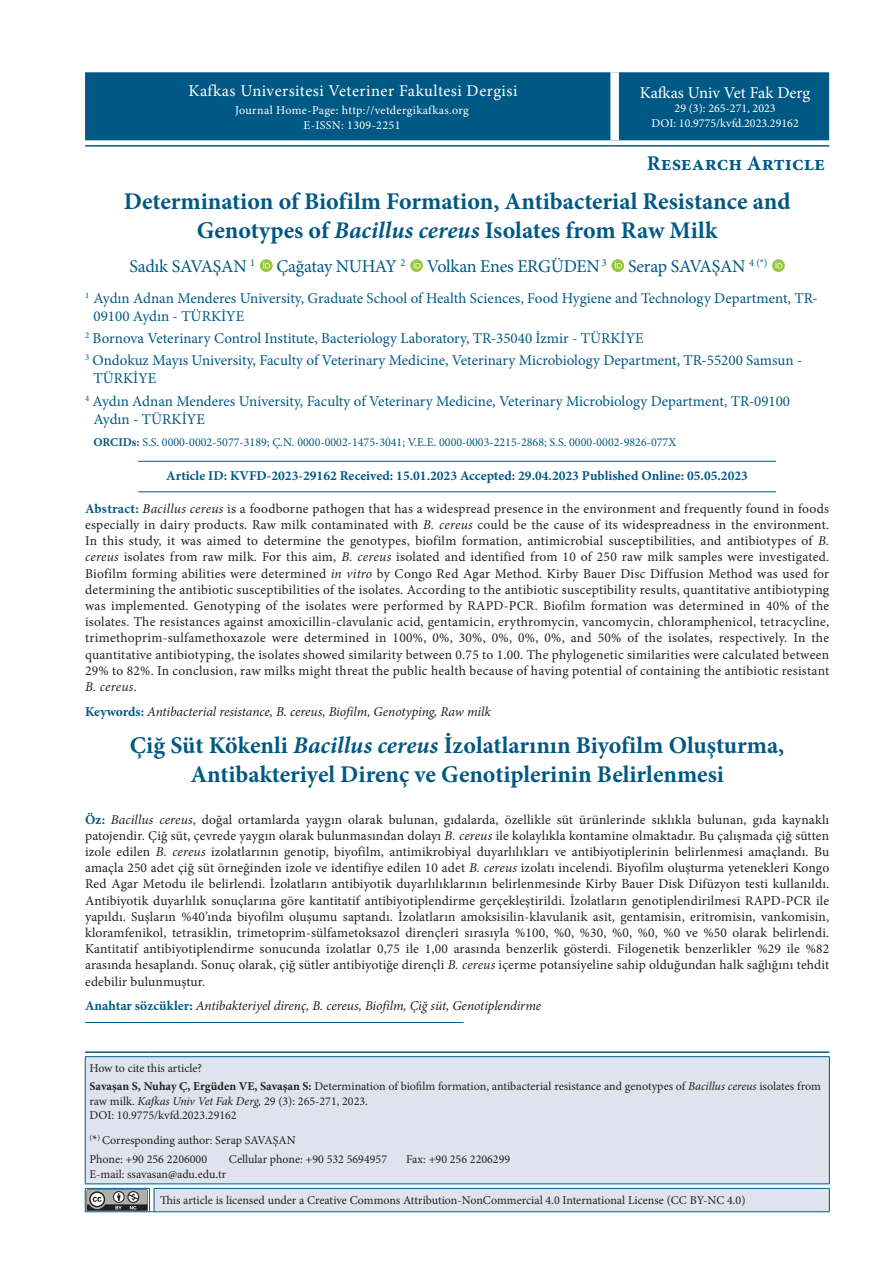
<style>
.page{position:relative;width:893px;height:1263px;background:#fff}
.page>*{position:absolute;margin:0;border:0;box-sizing:border-box;transform-origin:0 0}
.t1{font:700 24px/28.8px "Minion Pro";color:#005984;text-align:center}
.t2{font:700 21px "Minion Pro";color:#005984}
.t3{font:18px "Minion Pro";letter-spacing:-.015em;color:#005984}
.t4{font:16.5px "Minion Pro";letter-spacing:.025em;color:#fff}
.t5{font:16.5px "Minion Pro";letter-spacing:-.005em;color:#fff}
.t6{font:15px/22.2px "Minion Pro";color:#005984}
.t7{font:13.5px/16.2px "Minion Pro";letter-spacing:.01em;color:#231f20;text-align:justify}
.t8{font:italic 13.5px "Minion Pro";letter-spacing:-.01em;color:#231f20}
.t9{font:700 13.5px "Minion Pro";color:#005984}
.t10{font:12px/18.6px "Minion Pro";color:#231f20}
.t11{font:12px "Minion Pro";color:#005984}
.t12{font:12px/14.2px "Minion Pro";letter-spacing:.02em;color:#fff;text-align:center}
.t13{font:12px/14.4px "Minion Pro";color:#fff;text-align:center}
.s1{font-style:italic}
.s2{font-weight:700}
.s3{font-weight:700;color:#005984}
.s4{font-weight:700;font-style:normal;color:#005984}
.s5{font-size:13.5px}
</style>
<div class="page">
<div style="left:85px;top:72px;width:744px;height:68px;background:#005984"></div>
<div style="left:610px;top:72px;width:9px;height:68px;background:#fff"></div>
<hr style="left:85px;top:145px;width:530px;height:2px;background:#005984">
<hr style="left:615px;top:145px;width:214px;height:2px;background:#005984">
<hr style="left:138px;top:492px;width:638px;height:1px;background:#005984">
<hr style="left:138px;top:461px;width:638px;height:1px;background:#005984">
<hr style="left:85px;top:1022px;width:378px;height:1px;background:#005984">
<svg style="left:260px;top:259px;width:13px;height:13px"></svg>
<svg style="left:263px;top:262px;width:7px;height:6px"></svg>
<svg style="left:410px;top:259px;width:13px;height:13px"></svg>
<svg style="left:414px;top:262px;width:7px;height:6px"></svg>
<svg style="left:611px;top:259px;width:13px;height:13px"></svg>
<svg style="left:615px;top:262px;width:7px;height:6px"></svg>
<svg style="left:772px;top:259px;width:13px;height:13px"></svg>
<svg style="left:775px;top:262px;width:7px;height:6px"></svg>
<div style="left:86px;top:1057px;width:743px;height:154px;background:#dee4ed"></div>
<hr style="left:154px;top:1188px;width:676px;height:1px;background:#005984">
<svg style="left:829px;top:1188px;width:1px;height:23px"></svg>
<hr style="left:154px;top:1211px;width:676px;height:1px;background:#005984">
<hr style="left:85px;top:1051px;width:65px;height:2px;background:#005984">
<hr style="left:154px;top:1051px;width:675px;height:2px;background:#005984">
<hr style="left:85px;top:1056px;width:65px;height:1px;background:#005984">
<hr style="left:85px;top:1057px;width:1px;height:127px;background:#005984">
<svg style="left:150px;top:1051px;width:4px;height:6px"></svg>
<hr style="left:154px;top:1056px;width:676px;height:1px;background:#005984">
<hr style="left:829px;top:1057px;width:1px;height:127px;background:#005984">
<hr style="left:154px;top:1183px;width:676px;height:1px;background:#005984">
<svg style="left:85px;top:1183px;width:70px;height:29px"></svg>
<p class="t4" style="left:189px;top:80px;width:330px">Kafkas Universitesi Veteriner Fakultesi Dergisi</p>
<p class="t12" style="left:235px;top:104px;width:235px">Journal Home-Page: http://vetdergikafkas.org<br>E-ISSN: 1309-2251</p>
<p class="t5" style="left:640px;top:82px;width:172px">Kafkas Univ Vet Fak Derg</p>
<p class="t13" style="left:651px;top:101px;width:149px">29 (3): 265-271, 2023<br>DOI: 10.9775/kvfd.2023.29162</p>
<h2 class="t2" style="left:647px;top:148px;width:180px">Research Article</h2>
<h1 class="t1" style="left:124px;top:186px;width:668px">Determination of Biofilm Formation, Antibacterial Resistance and<br>Genotypes of <span class="s1">Bacillus cereus</span> Isolates from Raw Milk</h1>
<h3 class="t3" style="left:129px;top:254px;width:640px">Sadık SAVAŞAN <sup>1</sup> Çağatay NUHAY <sup>2</sup> Volkan Enes ERGÜDEN <sup>3</sup> Serap SAVAŞAN <sup>4</sup> <sup>(*)</sup></h3>
<p class="t6" style="left:94px;top:289px;width:726px;line-height:18px;text-indent:-9px"><sup>1</sup> Aydın Adnan Menderes University, Graduate School of Health Sciences, Food Hygiene and Technology Department, TR-<br>09100 Aydın - TÜRKİYE</p>
<p class="t6" style="left:85px;top:327px;width:719px"><sup>2</sup> Bornova Veterinary Control Institute, Bacteriology Laboratory, TR-35040 İzmir - TÜRKİYE<br><sup>3</sup> Ondokuz Mayıs University, Faculty of Veterinary Medicine, Veterinary Microbiology Department, TR-55200 Samsun -</p>
<p class="t6" style="left:85px;top:367px;width:707px;text-indent:9px">TÜRKİYE<br><sup>4</sup> Aydın Adnan Menderes University, Faculty of Veterinary Medicine, Veterinary Microbiology Department, TR-09100</p>
<p class="t6" style="left:94px;top:408px;width:113px">Aydın - TÜRKİYE</p>
<p class="t11" style="left:94px;top:434px;width:584px"><span class="s2">ORCIDs:</span> S.S. 0000-0002-5077-3189; Ç.N. 0000-0002-1475-3041; V.E.E. 0000-0003-2215-2868; S.S. 0000-0002-9826-077X</p>
<p class="t9" style="left:166px;top:466px;width:583px">Article ID: KVFD-2023-29162 Received: 15.01.2023 Accepted: 29.04.2023 Published Online: 05.05.2023</p>
<p class="t7" style="left:85px;top:500px;width:746px"><span class="s3">Abstract:</span> <span class="s1">Bacillus cereus</span> is a foodborne pathogen that has a widespread presence in the environment and frequently found in foods especially in dairy products. Raw milk contaminated with <span class="s1">B. cereus</span> could be the cause of its widespreadness in the environment.<br>In this study, it was aimed to determine the genotypes, biofilm formation, antimicrobial susceptibilities, and antibiotypes of <span class="s1">B. cereus</span> isolates from raw milk. For this aim, <span class="s1">B. cereus</span> isolated and identified from 10 of 250 raw milk samples were investigated.<br>Biofilm forming abilities were determined <span class="s1">in vitro</span> by Congo Red Agar Method. Kirby Bauer Disc Diffusion Method was used for determining the antibiotic susceptibilities of the isolates. According to the antibiotic susceptibility results, quantitative antibiotyping was implemented. Genotyping of the isolates were performed by RAPD-PCR. Biofilm formation was determined in 40% of the isolates. The resistances against amoxicillin-clavulanic acid, gentamicin, erythromycin, vancomycin, chloramphenicol, tetracycline, trimethoprim-sulfamethoxazole were determined in 100%, 0%, 30%, 0%, 0%, 0%, and 50% of the isolates, respectively. In the quantitative antibiotyping, the isolates showed similarity between 0.75 to 1.00. The phylogenetic similarities were calculated between 29% to 82%. In conclusion, raw milks might threat the public health because of having potential of containing the antibiotic resistant <span class="s1">B. cereus</span>.</p>
<p class="t8" style="left:85px;top:702px;width:407px"><span class="s4">Keywords:</span> Antibacterial resistance, B. cereus, Biofilm, Genotyping, Raw milk</p>
<h1 class="t1" style="left:130px;top:731px;width:656px">Çiğ Süt Kökenli <span class="s1">Bacillus cereus</span> İzolatlarının Biyofilm Oluşturma,<br>Antibakteriyel Direnç ve Genotiplerinin Belirlenmesi</h1>
<p class="t7" style="left:85px;top:811px;width:746px"><span class="s3">Öz:</span> <span class="s1">Bacillus cereus</span>, doğal ortamlarda yaygın olarak bulunan, gıdalarda, özellikle süt ürünlerinde sıklıkla bulunan, gıda kaynaklı patojendir. Çiğ süt, çevrede yaygın olarak bulunmasından dolayı <span class="s1">B. cereus</span> ile kolaylıkla kontamine olmaktadır. Bu çalışmada çiğ sütten izole edilen <span class="s1">B. cereus</span> izolatlarının genotip, biyofilm, antimikrobiyal duyarlılıkları ve antibiyotiplerinin belirlenmesi amaçlandı. Bu amaçla 250 adet çiğ süt örneğinden izole ve identifiye edilen 10 adet <span class="s1">B. cereus</span> izolatı incelendi. Biyofilm oluşturma yetenekleri Kongo Red Agar Metodu ile belirlendi. İzolatların antibiyotik duyarlılıklarının belirlenmesinde Kirby Bauer Disk Difüzyon testi kullanıldı.<br>Antibiyotik duyarlılık sonuçlarına göre kantitatif antibiyotiplendirme gerçekleştirildi. İzolatların genotiplendirilmesi RAPD-PCR ile yapıldı. Suşların %40’ında biyofilm oluşumu saptandı. İzolatların amoksisilin-klavulanik asit, gentamisin, eritromisin, vankomisin, kloramfenikol, tetrasiklin, trimetoprim-sülfametoksazol dirençleri sırasıyla %100, %0, %30, %0, %0, %0 ve %50 olarak belirlendi.<br>Kantitatif antibiyotiplendirme sonucunda izolatlar 0,75 ile 1,00 arasında benzerlik gösterdi. Filogenetik benzerlikler %29 ile %82 arasında hesaplandı. Sonuç olarak, çiğ sütler antibiyotiğe dirençli <span class="s1">B. cereus</span> içerme potansiyeline sahip olduğundan halk sağlığını tehdit edebilir bulunmuştur.</p>
<p class="t8" style="left:85px;top:997px;width:458px"><span class="s4">Anahtar sözcükler:</span> Antibakteriyel direnç, B. cereus, Biofilm, Çiğ süt, Genotiplendirme</p>
<p class="t10" style="left:89px;top:1059px;width:733px">How to cite this article?<br><span class="s2">Savaşan S, Nuhay Ç, Ergüden VE, Savaşan S:</span> Determination of biofilm formation, antibacterial resistance and genotypes of <span class="s1">Bacillus cereus</span> isolates from</p>
<p class="t10" style="left:89px;top:1094px;width:280px;line-height:14.4px">raw milk. <span class="s1">Kafkas Univ Vet Fak Derg,</span> 29 (3): 265-271, 2023.<br>DOI: 10.9775/kvfd.2023.29162</p>
<p class="t10" style="left:89px;top:1131px;width:208px"><sup>(</sup><span class="s5">*</span><sup>)</sup> Corresponding author: Serap SAVAŞAN<br>Phone: +90 256 2206000</p>
<p class="t10" style="left:229px;top:1150px;width:160px">Cellular phone: +90 532 5694957</p>
<p class="t10" style="left:406px;top:1150px;width:106px">Fax: +90 256 2206299</p>
<p class="t10" style="left:89px;top:1164px;width:138px">E-mail: ssavasan@adu.edu.tr</p>
<p class="t10" style="left:160px;top:1191px;width:587px">This article is licensed under a Creative Commons Attribution-NonCommercial 4.0 International License (CC BY-NC 4.0)</p>
</div>
